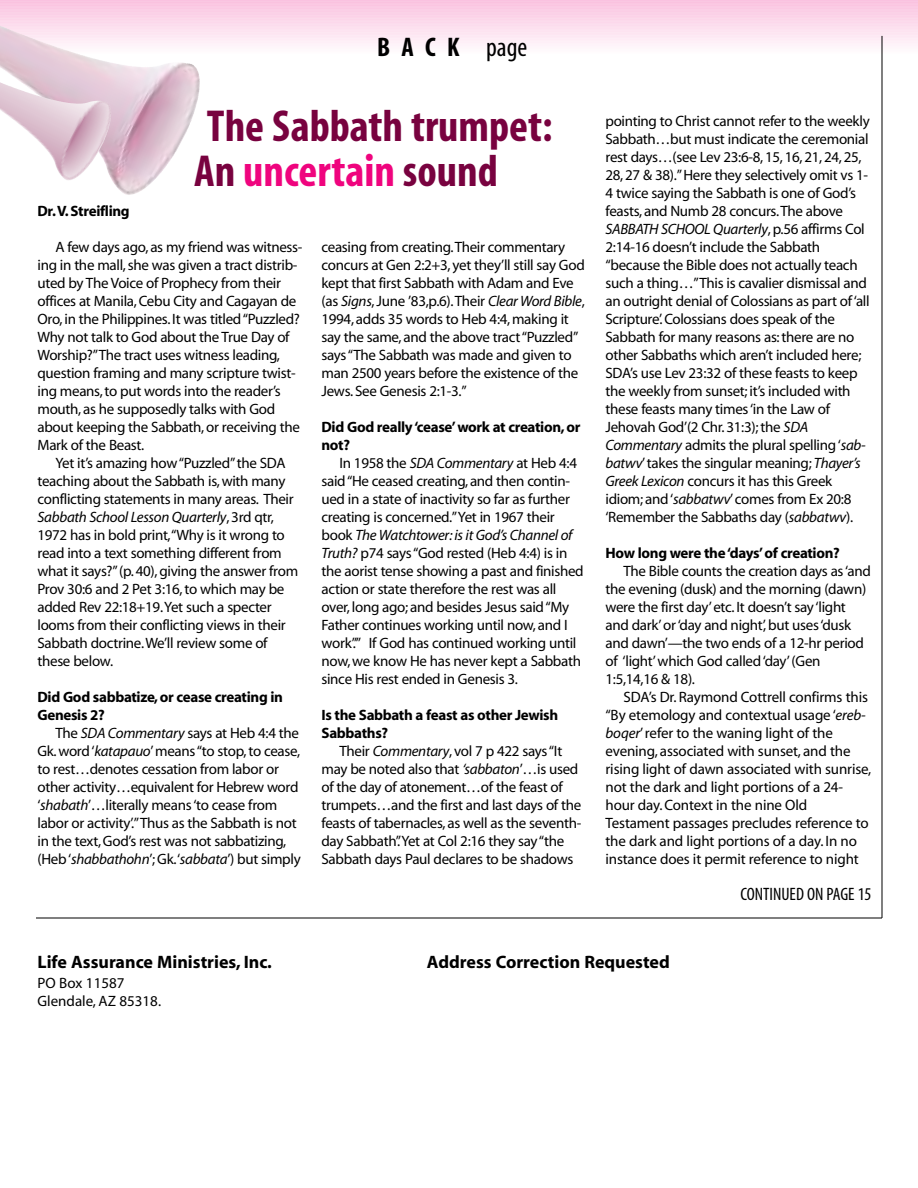
<style>
.page{position:relative;width:918px;height:1188px;background:#fff}
.page>*{position:absolute;margin:0;border:0;box-sizing:border-box;transform-origin:0 0}
.t1{font:700 condensed 45px/45px "Myriad";color:#78023f}
.t2{font:700 condensed 27px "Myriad";color:#000}
.t3{font:700 18px "Myriad";color:#000}
.t4{font:condensed 18px "Myriad";color:#000}
.t5{font:15px/18px "Myriad";letter-spacing:-.02em;color:#000}
.t6{font:700 15px/18px "Myriad";letter-spacing:-.02em;color:#000}
.t7{font:15px/18px "Myriad";color:#000}
.s1{font-weight:400}
.s2{color:#ef047e}
.s3{font-style:italic}
</style>
<div class="page">
<div style="left:0;top:0;width:918px;height:5px;background:#fac2e0"></div>
<div style="left:0;top:1px;width:918px;height:5px;background:#fac7e2"></div>
<hr style="left:0;top:2px;width:918px;height:4px;background:#fac2df">
<div style="left:0;top:3px;width:918px;height:5px;background:#fbc9e3"></div>
<div style="left:0;top:5px;width:918px;height:5px;background:#fbc0df"></div>
<div style="left:0;top:6px;width:918px;height:5px;background:#fbcce5"></div>
<div style="left:0;top:8px;width:918px;height:5px;background:#fbc4e1"></div>
<div style="left:0;top:9px;width:918px;height:5px;background:#fbcfe6"></div>
<div style="left:0;top:11px;width:918px;height:5px;background:#fbc8e3"></div>
<div style="left:0;top:12px;width:918px;height:5px;background:#fbd1e7"></div>
<div style="left:0;top:14px;width:918px;height:5px;background:#fccbe5"></div>
<div style="left:0;top:15px;width:918px;height:5px;background:#fcd5e9"></div>
<hr style="left:0;top:16px;width:918px;height:4px;background:#fccee6">
<div style="left:0;top:18px;width:918px;height:5px;background:#fcd9eb"></div>
<hr style="left:0;top:22px;width:918px;height:4px;background:#fcdced">
<div style="left:0;top:25px;width:918px;height:5px;background:#fddaec"></div>
<div style="left:0;top:28px;width:918px;height:5px;background:#fddeee"></div>
<div style="left:0;top:31px;width:918px;height:5px;background:#fde2f0"></div>
<div style="left:0;top:34px;width:918px;height:5px;background:#fde6f2"></div>
<div style="left:0;top:37px;width:918px;height:5px;background:#feeaf4"></div>
<div style="left:0;top:40px;width:918px;height:5px;background:#feeef6"></div>
<div style="left:0;top:43px;width:918px;height:5px;background:#fef2f8"></div>
<div style="left:0;top:46px;width:918px;height:5px;background:#fef6fa"></div>
<div style="left:0;top:49px;width:918px;height:5px;background:#fffafc"></div>
<hr style="left:0;top:52px;width:918px;height:2px;background:#fffefe">
<hr style="left:882px;top:36px;width:1px;height:882px;background:#000">
<hr style="left:36px;top:918px;width:846px;height:1px;background:#000">
<img style="left:97px;top:63px;width:103px;height:132px">
<img style="left:49px;top:101px;width:62px;height:80px">
<h2 class="t2" style="left:377px;top:38px;width:152px">BACK <span class="s1">page</span></h2>
<h1 class="t1" style="left:194px;top:107px;width:360px">The Sabbath trumpet:<br>An <span class="s2">uncertain</span> sound</h1>
<p class="t6" style="left:38px;top:203px;width:94px">Dr.V. Streifling</p>
<p class="t5" style="left:38px;top:239px;width:267px;text-indent:18px">A few days ago, as my friend was witness&shy;ing in the mall, she was given a tract distrib&shy;uted by The Voice of Prophecy from their offices at Manila, Cebu City and Cagayan de Oro, in the Philippines. It was titled “Puzzled?<br>Why not talk to God about the True Day of Worship?”The tract uses witness leading, question framing and many scripture twist&shy;ing means, to put words into the reader’s mouth, as he supposedly talks with God about keeping the Sabbath, or receiving the Mark of the Beast.</p>
<p class="t5" style="left:38px;top:455px;width:262px;text-indent:18px">Yet it’s amazing how “Puzzled”the SDA teaching about the Sabbath is, with many conflicting statements in many areas. Their <span class="s3">Sabbath School Lesson Quarterly</span>, 3rd qtr, 1972 has in bold print,“Why is it wrong to read into a text something different from what it says?”(p. 40), giving the answer from Prov 30:6 and 2 Pet 3:16,to which may be added Rev 22:18+19.Yet such a specter looms from their conflicting views in their Sabbath doctrine.We’ll review some of these below.</p>
<p class="t6" style="left:38px;top:689px;width:247px">Did God sabbatize,or cease creating in<br>Genesis 2?</p>
<p class="t5" style="left:38px;top:725px;width:265px;text-indent:18px">The <span class="s3">SDA Commentary</span> says at Heb 4:4 the Gk. word ‘<span class="s3">katapauo</span>’ means “to stop, to cease, to rest…denotes cessation from labor or other activity…equivalent for Hebrew word ‘<span class="s3">shabath</span>’…literally means ‘to cease from labor or activity’.”Thus as the Sabbath is not in the text, God’s rest was not sabbatizing, (Heb ‘<span class="s3">shabbathohn</span>’; Gk.‘<span class="s3">sabbata</span>’) but simply</p>
<p class="t5" style="left:321px;top:239px;width:265px">ceasing from creating.Their commentary concurs at Gen 2:2+3, yet they’ll still say God kept that first Sabbath with Adam and Eve (as <span class="s3">Signs</span>, June ’83,p.6).Their <span class="s3">Clear Word Bible</span>, 1994, adds 35 words to Heb 4:4, making it say the same, and the above tract “Puzzled” says “The Sabbath was made and given to man 2500 years before the existence of the Jews. See Genesis 2:1-3.”</p>
<p class="t6" style="left:321px;top:419px;width:261px">Did God really ‘cease’ work at creation, or not?</p>
<p class="t5" style="left:321px;top:455px;width:264px;text-indent:18px">In 1958 the <span class="s3">SDA Commentary</span> at Heb 4:4 said “He ceased creating, and then contin&shy;ued in a state of inactivity so far as further creating is concerned.”Yet in 1967 their book <span class="s3">The Watchtower: is it God’s Channel of Truth?</span> p74 says “God rested (Heb 4:4) is in the aorist tense showing a past and finished action or state therefore the rest was all over, long ago; and besides Jesus said “My Father continues working until now, and I work”.” If God has continued working until now,we know He has never kept a Sabbath since His rest ended in Genesis 3.</p>
<p class="t6" style="left:321px;top:707px;width:238px">Is the Sabbath a feast as other Jewish<br>Sabbaths?</p>
<p class="t5" style="left:321px;top:743px;width:261px;text-indent:18px">Their <span class="s3">Commentary</span>, vol 7 p 422 says “It may be noted also that <span class="s3">‘sabbaton</span>’…is used of the day of atonement…of the feast of trumpets…and the first and last days of the feasts of tabernacles, as well as the seventh&shy;day Sabbath”.Yet at Col 2:16 they say “the Sabbath days Paul declares to be shadows</p>
<p class="t5" style="left:606px;top:113px;width:266px">pointing to Christ cannot refer to the weekly Sabbath…but must indicate the ceremonial rest days…(see Lev 23:6-8, 15, 16, 21, 24, 25, 28, 27 &amp; 38).”Here they selectively omit vs 1- 4 twice saying the Sabbath is one of God’s feasts, and Numb 28 concurs.The above <span class="s3">SABBATH SCHOOL Quarterly</span>, p.56 affirms Col 2:14-16 doesn’t include the Sabbath “because the Bible does not actually teach such a thing…”This is cavalier dismissal and an outright denial of Colossians as part of ‘all Scripture’. Colossians does speak of the Sabbath for many reasons as: there are no other Sabbaths which aren’t included here; SDA’s use Lev 23:32 of these feasts to keep the weekly from sunset; it’s included with these feasts many times ‘in the Law of Jehovah God’(2 Chr. 31:3); the <span class="s3">SDA Commentary</span> admits the plural spelling ‘<span class="s3">sab&shy;batwv</span>’ takes the singular meaning; <span class="s3">Thayer’s Greek Lexicon</span> concurs it has this Greek idiom; and ‘<span class="s3">sabbatwv</span>’ comes from Ex 20:8 ‘Remember the Sabbaths day (<span class="s3">sabbatwv</span>).</p>
<p class="t6" style="left:606px;top:545px;width:236px">How long were the ‘days’ of creation?</p>
<p class="t5" style="left:606px;top:563px;width:267px;text-indent:18px">The Bible counts the creation days as ‘and the evening (dusk) and the morning (dawn) were the first day’etc. It doesn’t say ‘light and dark’ or ‘day and night’, but uses ‘dusk and dawn’—the two ends of a 12-hr period of ‘light’which God called ‘day’ (Gen 1:5,14,16 &amp; 18).</p>
<p class="t5" style="left:606px;top:689px;width:267px;text-indent:18px">SDA’s Dr. Raymond Cottrell confirms this “By etemology and contextual usage ‘<span class="s3">ereb&shy;boqer</span>’ refer to the waning light of the evening, associated with sunset, and the rising light of dawn associated with sunrise, not the dark and light portions of a 24- hour day. Context in the nine Old Testament passages precludes reference to the dark and light portions of a day. In no instance does it permit reference to night</p>
<p class="t4" style="left:740px;top:888px;width:133px">CONTINUED ON PAGE 15</p>
<p class="t3" style="left:38px;top:955px;width:236px">Life Assurance Ministries, Inc.</p>
<p class="t3" style="left:427px;top:955px;width:244px">Address Correction Requested</p>
<p class="t7" style="left:38px;top:975px;width:125px">PO Box 11587<br>Glendale, AZ 85318.</p>
</div>
